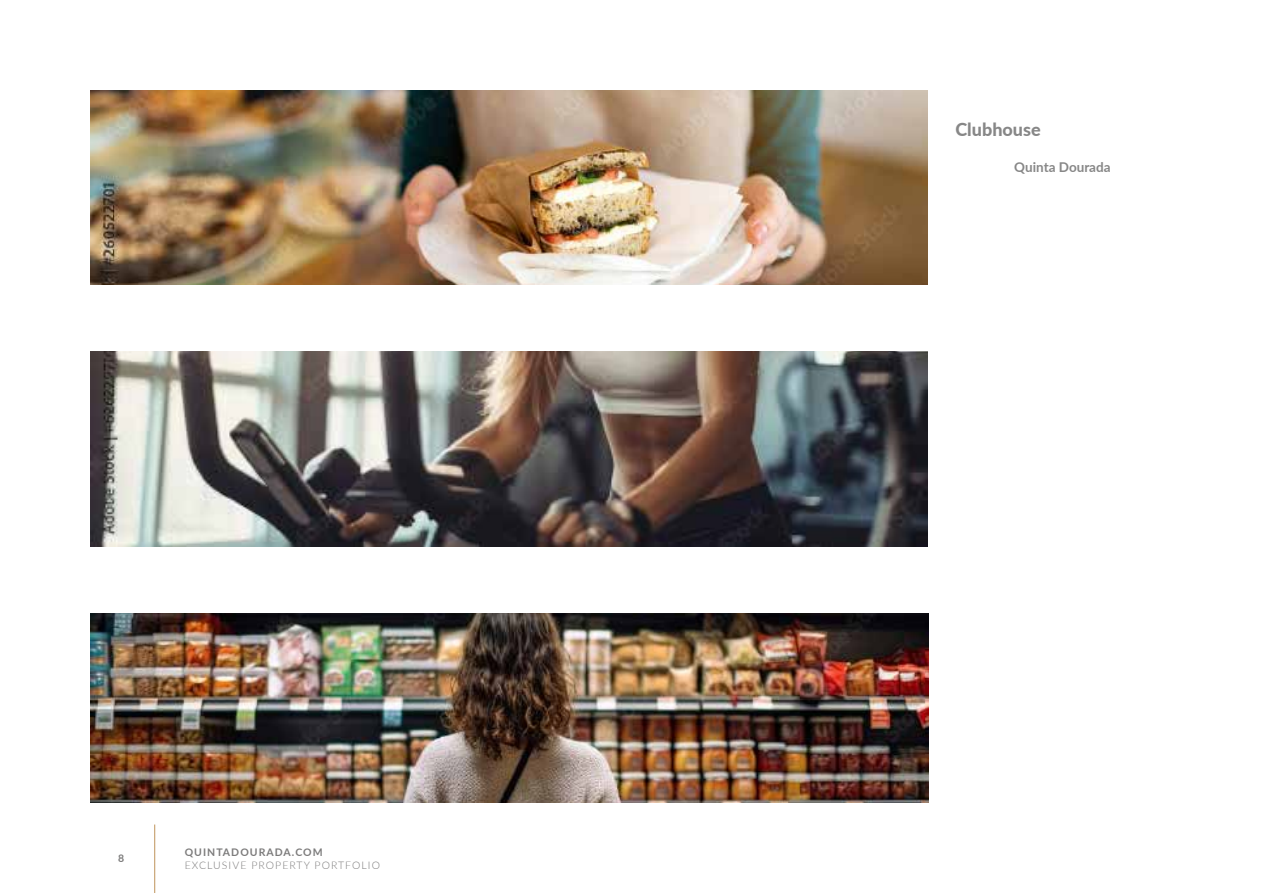
<style>
.page{position:relative;width:1263px;height:893px;background:#fff}
.page>*{position:absolute;margin:0;border:0;box-sizing:border-box;transform-origin:0 0}
.t1{font:800 18px "Lato";color:#878787}
.t2{font:700 13.5px "Lato";color:#878787}
.t3{font:300 10.5px "Lato";letter-spacing:.1em;color:#7c7b7b}
.t4{font:700 10.5px "Lato";letter-spacing:.1em;color:#7c7b7b}
</style>
<div class="page">
<hr style="left:154px;top:824px;width:1px;height:69px;background:#bf945b">
<img style="left:91px;top:91px;width:837px;height:194px">
<img style="left:91px;top:352px;width:837px;height:194px">
<img style="left:91px;top:613px;width:837px;height:189px">
<p class="t4" style="left:118px;top:851px;width:8px">8</p>
<p class="t4" style="left:185px;top:845px;width:139px">QUINTADOURADA.COM</p>
<p class="t3" style="left:185px;top:858px;width:197px">EXCLUSIVE PROPERTY PORTFOLIO</p>
<h1 class="t1" style="left:955px;top:116px;width:87px">Clubhouse</h1>
<p class="t2" style="left:1014px;top:157px;width:98px">Quinta Dourada</p>
</div>
